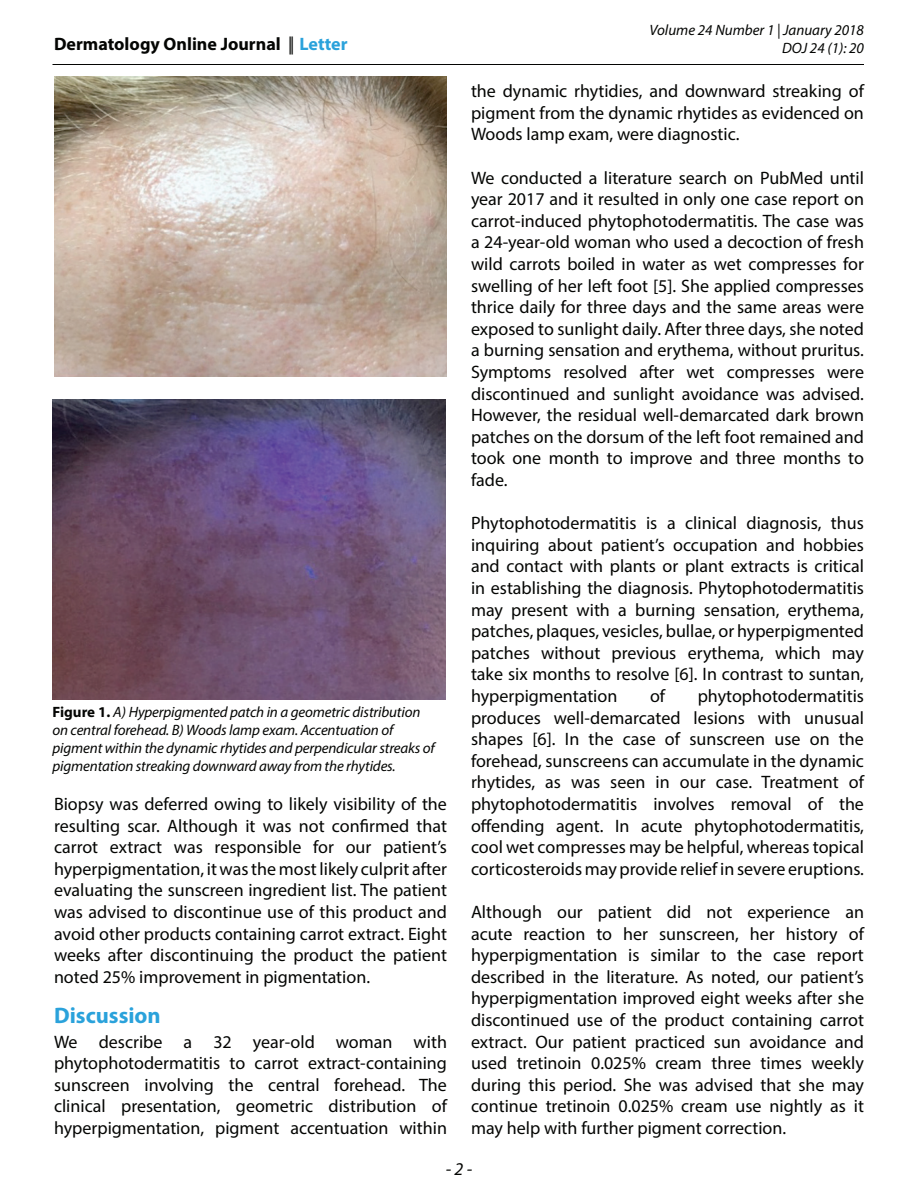
<style>
.page{position:relative;width:918px;height:1188px;background:#fff}
.page>*{position:absolute;margin:0;border:0;box-sizing:border-box;transform-origin:0 0}
.Sub_title_Color{font:700 22.5px "Myriad Pro";color:#2aa2db}
.Body_text{font:18px/21.6px "Myriad Pro";color:#040503;text-align:justify}
.t1{font:700 18px "Myriad Pro";color:#040503}
.t2{font:italic 18px "Myriad Pro";color:#040503}
.Figure_caption{font:italic 15px/18px "Myriad Pro";letter-spacing:-.01em;color:#040503;text-align:right}
.s1{font-weight:400}
.s2{color:#2aa2db}
.s3{font-weight:700;font-style:normal}
</style>
<div class="page">
<hr style="left:52px;top:64px;width:812px;height:1px;background:#040503">
<img style="left:52px;top:400px;width:394px;height:300px">
<img style="left:54px;top:77px;width:393px;height:300px">
<p class="t1" style="left:54px;top:32px;width:295px">Dermatology Online Journal <span class="s1">||</span> <span class="s2">Letter</span></p>
<p class="Figure_caption" style="left:52px;top:703px;width:384px;text-align:left"><span class="s3">Figure 1.</span> A) Hyperpigmented patch in a geometric distribution on central forehead. B) Woods lamp exam. Accentuation of pigment within the dynamic rhytides and perpendicular streaks of pigmentation streaking downward away from the rhytides.</p>
<p class="Body_text" style="left:54px;top:793px;width:395px">Biopsy was deferred owing to likely visibility of the resulting scar. Although it was not confirmed that carrot extract was responsible for our patient’s hyperpigmentation, it was the most likely culprit after evaluating the sunscreen ingredient list. The patient was advised to discontinue use of this product and avoid other products containing carrot extract. Eight weeks after discontinuing the product the patient noted 25% improvement in pigmentation.</p>
<p class="Sub_title_Color" style="left:54px;top:1001px;width:108px">Discussion</p>
<p class="Body_text" style="left:54px;top:1030px;width:395px">We describe a 32 year-old woman with phytophotodermatitis to carrot extract-containing sunscreen involving the central forehead. The clinical presentation, geometric distribution of hyperpigmentation, pigment accentuation within</p>
<p class="Figure_caption" style="left:649px;top:20px;width:216px">Volume 24 Number 1 | January 2018<br>DOJ 24 (1): 20</p>
<p class="Body_text" style="left:471px;top:80px;width:394px">the dynamic rhytidies, and downward streaking of pigment from the dynamic rhytides as evidenced on Woods lamp exam, were diagnostic.</p>
<p class="Body_text" style="left:471px;top:166px;width:395px">We conducted a literature search on PubMed until year 2017 and it resulted in only one case report on carrot-induced phytophotodermatitis. The case was a 24-year-old woman who used a decoction of fresh wild carrots boiled in water as wet compresses for swelling of her left foot [5]. She applied compresses thrice daily for three days and the same areas were exposed to sunlight daily. After three days, she noted a burning sensation and erythema, without pruritus.<br>Symptoms resolved after wet compresses were discontinued and sunlight avoidance was advised.<br>However, the residual well-demarcated dark brown patches on the dorsum of the left foot remained and took one month to improve and three months to fade.</p>
<p class="Body_text" style="left:471px;top:512px;width:395px">Phytophotodermatitis is a clinical diagnosis, thus inquiring about patient’s occupation and hobbies and contact with plants or plant extracts is critical in establishing the diagnosis. Phytophotodermatitis may present with a burning sensation, erythema, patches, plaques, vesicles, bullae, or hyperpigmented patches without previous erythema, which may take six months to resolve [6]. In contrast to suntan, hyperpigmentation</p>
<p class="Body_text" style="left:650px;top:685px;width:17px">of</p>
<p class="Body_text" style="left:471px;top:685px;width:395px;text-indent:227px">phytophotodermatitis produces well-demarcated lesions with unusual shapes [6]. In the case of sunscreen use on the forehead, sunscreens can accumulate in the dynamic rhytides, as was seen in our case. Treatment of phytophotodermatitis involves removal of the offending agent. In acute phytophotodermatitis, cool wet compresses may be helpful, whereas topical corticosteroids may provide relief in severe eruptions.</p>
<p class="Body_text" style="left:471px;top:901px;width:395px">Although our patient did not experience an acute reaction to her sunscreen, her history of hyperpigmentation is similar to the case report described in the literature. As noted, our patient’s hyperpigmentation improved eight weeks after she discontinued use of the product containing carrot extract. Our patient practiced sun avoidance and used tretinoin 0.025% cream three times weekly during this period. She was advised that she may continue tretinoin 0.025% cream use nightly as it may help with further pigment correction.</p>
<p class="t2" style="left:446px;top:1157px;width:28px">- 2 -</p>
</div>
